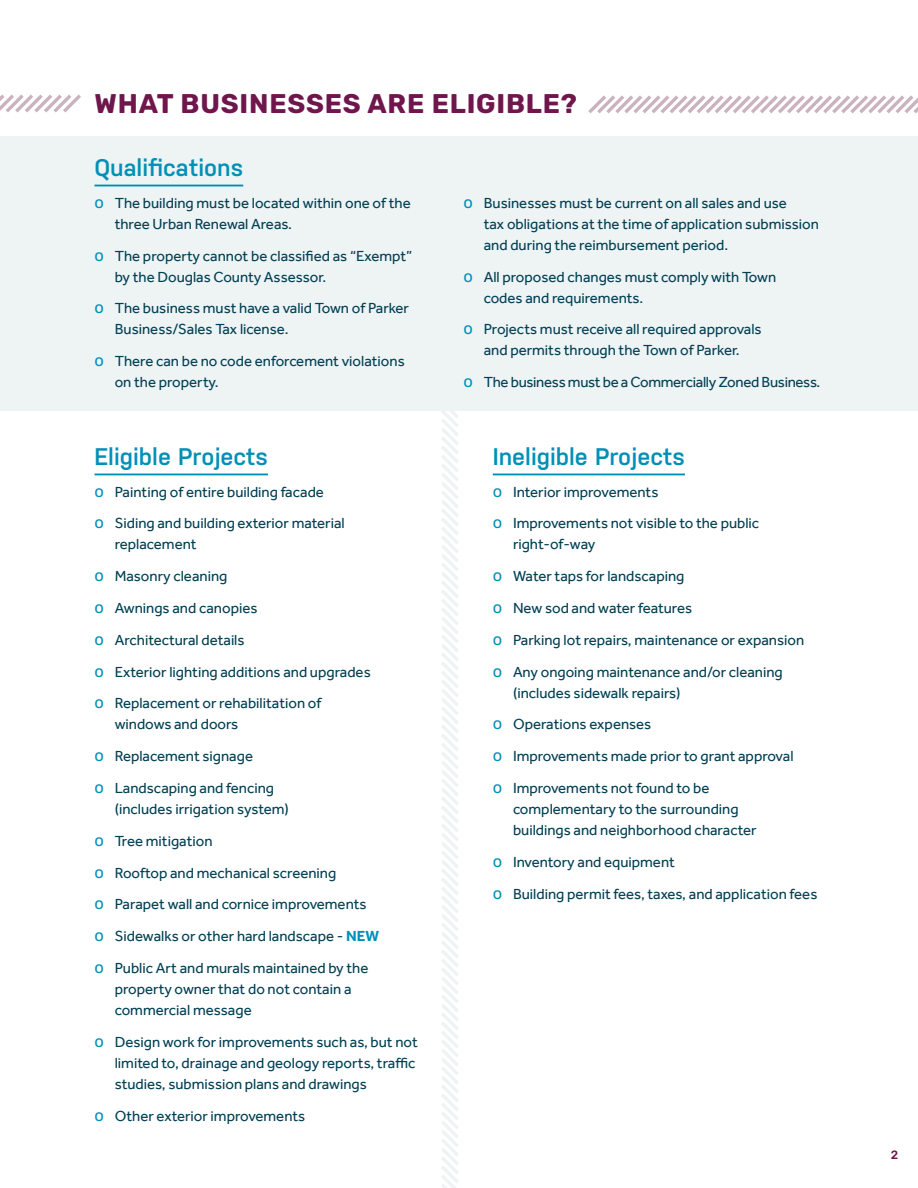
<style>
.page{position:relative;width:918px;height:1188px;background:#fff}
.page>*{position:absolute;margin:0;border:0;box-sizing:border-box;transform-origin:0 0}
.t1{font:700 27px "Rubik";letter-spacing:.03em;color:#6f164d}
.t2{font:600 24px "Nudista";color:#0090b7}
.t3{font:15px/31.8px "Effra";color:#014053}
.t4{font:15px "Effra";letter-spacing:-.02em;color:#014053}
.t5{font:500 12px "Rubik";color:#6f164d}
.s1{font-family:"Rubik";font-size:16.5px;color:#0090b7}
.s2{font-weight:700;color:#0090b7}
</style>
<div class="page">
<svg style="left:437px;top:410px;width:26px;height:778px"></svg>
<div style="left:0;top:136px;width:918px;height:274px;background:#eef3f4"></div>
<hr style="left:94px;top:185px;width:149px;height:1px;background:#0090b7">
<hr style="left:94px;top:474px;width:174px;height:1px;background:#0090b7">
<hr style="left:493px;top:474px;width:192px;height:1px;background:#0090b7">
<svg style="left:0;top:94px;width:81px;height:19px"></svg>
<svg style="left:588px;top:95px;width:330px;height:19px"></svg>
<h1 class="t1" style="left:94px;top:88px;width:484px">WHAT BUSINESSES ARE ELIGIBLE?</h1>
<h2 class="t2" style="left:94px;top:154px;width:150px">Qualifications</h2>
<p class="t3" style="left:115px;top:192px;width:298px;line-height:21px;text-indent:-20px"><span class="s1">o</span> The building must be located within one of the three Urban Renewal Areas.</p>
<p class="t3" style="left:115px;top:245px;width:299px;line-height:21px;text-indent:-20px"><span class="s1">o</span> The property cannot be classified as “Exempt” by the Douglas County Assessor.</p>
<p class="t3" style="left:115px;top:298px;width:296px;line-height:21px;text-indent:-20px"><span class="s1">o</span> The business must have a valid Town of Parker<br>Business/Sales Tax license.</p>
<p class="t3" style="left:115px;top:350px;width:292px;line-height:21px;text-indent:-20px"><span class="s1">o</span> There can be no code enforcement violations on the property.</p>
<h2 class="t2" style="left:94px;top:443px;width:175px">Eligible Projects</h2>
<p class="t3" style="left:94px;top:476px;width:252px"><span class="s1">o</span> Painting of entire building facade<br><span class="s1">o</span> Siding and building exterior material</p>
<p class="t3" style="left:94px;top:528px;width:278px;text-indent:20px">replacement<br><span class="s1">o</span> Masonry cleaning<br><span class="s1">o</span> Awnings and canopies<br><span class="s1">o</span> Architectural details<br><span class="s1">o</span> Exterior lighting additions and upgrades <span class="s1">o</span> Replacement or rehabilitation of</p>
<p class="t3" style="left:94px;top:708px;width:181px;text-indent:20px">windows and doors<br><span class="s1">o</span> Replacement signage<br><span class="s1">o</span> Landscaping and fencing</p>
<p class="t3" style="left:94px;top:793px;width:286px;text-indent:20px">(includes irrigation system)<br><span class="s1">o</span> Tree mitigation<br><span class="s1">o</span> Rooftop and mechanical screening<br><span class="s1">o</span> Parapet wall and cornice improvements <span class="s1">o</span> Sidewalks or other hard landscape - <span class="s2">NEW </span><span class="s1">o</span> Public Art and murals maintained by the</p>
<p class="t3" style="left:115px;top:978px;width:238px;line-height:21px">property owner that do not contain a commercial message</p>
<p class="t3" style="left:115px;top:1031px;width:305px;line-height:21px;text-indent:-20px"><span class="s1">o</span> Design work for improvements such as, but not limited to, drainage and geology reports, traffic studies, submission plans and drawings</p>
<p class="t3" style="left:94px;top:1100px;width:212px"><span class="s1">o</span> Other exterior improvements</p>
<p class="t3" style="left:484px;top:192px;width:337px;line-height:21px;text-indent:-20px"><span class="s1">o</span> Businesses must be current on all sales and use<br>tax obligations at the time of application submission and during the reimbursement period.</p>
<p class="t3" style="left:484px;top:266px;width:294px;line-height:21px;text-indent:-20px"><span class="s1">o</span> All proposed changes must comply with Town codes and requirements.</p>
<p class="t3" style="left:463px;top:319px;width:300px;line-height:21px;text-align:center"><span class="s1">o</span> Projects must receive all required approvals and permits through the Town of Parker.</p>
<p class="t4" style="left:463px;top:373px;width:358px"><span class="s1">o</span> The business must be a Commercially Zoned Business.</p>
<h2 class="t2" style="left:493px;top:443px;width:194px">Ineligible Projects</h2>
<p class="t3" style="left:493px;top:476px;width:268px"><span class="s1">o</span> Interior improvements<br><span class="s1">o</span> Improvements not visible to the public</p>
<p class="t3" style="left:493px;top:528px;width:313px;text-indent:20px">right-of-way<br><span class="s1">o</span> Water taps for landscaping<br><span class="s1">o</span> New sod and water features<br><span class="s1">o</span> Parking lot repairs, maintenance or expansion <span class="s1">o</span> Any ongoing maintenance and/or cleaning</p>
<p class="t3" style="left:493px;top:677px;width:302px;text-indent:20px">(includes sidewalk repairs)<br><span class="s1">o</span> Operations expenses<br><span class="s1">o</span> Improvements made prior to grant approval <span class="s1">o</span> Improvements not found to be</p>
<p class="t3" style="left:513px;top:798px;width:245px;line-height:21px">complementary to the surrounding buildings and neighborhood character</p>
<p class="t3" style="left:493px;top:846px;width:326px"><span class="s1">o</span> Inventory and equipment<br><span class="s1">o</span> Building permit fees, taxes, and application fees</p>
<p class="t5" style="left:891px;top:1148px;width:9px">2</p>
</div>
